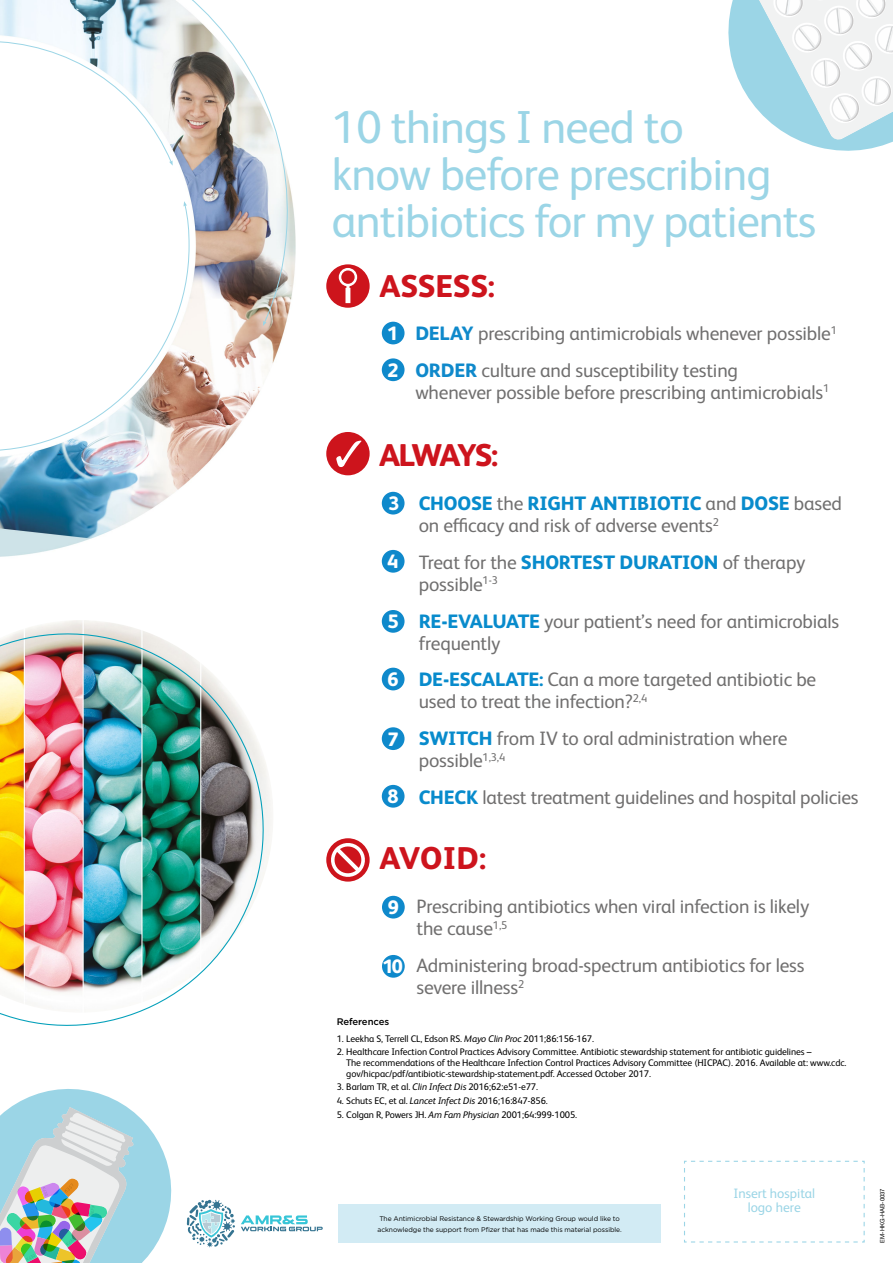
<style>
.page{position:relative;width:893px;height:1263px;background:#fff}
.page>*{position:absolute;margin:0;border:0;box-sizing:border-box;transform-origin:0 0}
.t1{font:46.35px/46.9px "FS Albert";letter-spacing:-.02em;color:#9bd5e6}
.t2{font:800 31.5px "FS Albert Pro";letter-spacing:-.015em;color:#cd141d}
.t3{font:19.42px/22px "FS Albert Pro";letter-spacing:-.01em;color:#706f6f}
.t4{font:800 19.42px/36.8px "FS Albert Pro";color:#fff}
.t5{font:13.58px/13.3px "FS Albert";color:#9bd5e6;text-align:center}
.t6{font:9.6px/10.6px "FS Albert Pro";letter-spacing:-.01em;color:#000}
.t7{font:500 9.6px "Gotham";letter-spacing:-.01em;color:#000}
.t8{font:6.75px/10.5px "Gotham";letter-spacing:-.01em;color:#000}
.t9{font:6px "Helvetica Neue";color:#000}
.s1{font-weight:800;color:#0f89cb}
.s2{font-weight:800;color:#088bcc}
.s3{font-style:italic}
</style>
<div class="page">
<img style="left:0;top:0;width:296px;height:557px">
<img style="left:138px;top:0;width:154px;height:323px">
<svg style="left:263px;top:321px;width:4px;height:5px"></svg>
<svg style="left:0;top:41px;width:172px;height:163px"></svg>
<svg style="left:169px;top:160px;width:4px;height:6px"></svg>
<svg style="left:0;top:204px;width:190px;height:247px"></svg>
<svg style="left:183px;top:201px;width:4px;height:5px"></svg>
<img style="left:0;top:620px;width:272px;height:406px">
<div style="left:382px;top:322px;width:23px;height:22px;background:#0f89cb;border-radius:50%"></div>
<div style="left:382px;top:358px;width:23px;height:23px;background:#0f89cb;border-radius:50%"></div>
<svg style="left:326px;top:264px;width:44px;height:44px"></svg>
<div style="left:382px;top:492px;width:23px;height:22px;background:#0f89cb;border-radius:50%"></div>
<div style="left:382px;top:550px;width:23px;height:23px;background:#0f89cb;border-radius:50%"></div>
<div style="left:382px;top:610px;width:23px;height:23px;background:#0f89cb;border-radius:50%"></div>
<div style="left:382px;top:668px;width:23px;height:22px;background:#0f89cb;border-radius:50%"></div>
<div style="left:382px;top:727px;width:23px;height:23px;background:#0f89cb;border-radius:50%"></div>
<div style="left:382px;top:785px;width:23px;height:23px;background:#0f89cb;border-radius:50%"></div>
<svg style="left:326px;top:838px;width:44px;height:44px"></svg>
<div style="left:382px;top:896px;width:23px;height:22px;background:#0f89cb;border-radius:50%"></div>
<div style="left:382px;top:955px;width:23px;height:23px;background:#0f89cb;border-radius:50%"></div>
<svg style="left:326px;top:432px;width:44px;height:43px"></svg>
<svg style="left:728px;top:0;width:165px;height:151px"></svg>
<svg style="left:684px;top:1160px;width:181px;height:83px"></svg>
<svg style="left:0;top:1089px;width:235px;height:174px"></svg>
<svg style="left:241px;top:1215px;width:82px;height:16px"></svg>
<div style="left:338px;top:1204px;width:323px;height:39px;background:#d2ebf4"></div>
<h1 class="t1" style="left:332px;top:104px;width:486px">10 things I need to<br>know before prescribing antibiotics for my patients</h1>
<h2 class="t2" style="left:380px;top:262px;width:117px">ASSESS:</h2>
<p class="t3" style="left:415px;top:314px;width:423px;line-height:36.7px"><span class="s1">DELAY</span> prescribing antimicrobials whenever possible<sup>1<br></sup><span class="s1">ORDER</span> culture and susceptibility testing</p>
<p class="t3" style="left:415px;top:380px;width:415px">whenever possible before prescribing antimicrobials<sup>1</sup></p>
<p class="t4" style="left:387px;top:313px;width:13px">1<br>2</p>
<h2 class="t2" style="left:379px;top:431px;width:121px">ALWAYS:</h2>
<p class="t3" style="left:419px;top:491px;width:425px"><span class="s2">CHOOSE</span> the <span class="s2">RIGHT ANTIBIOTIC</span> and <span class="s2">DOSE</span> based on efficacy and risk of adverse events<sup>2</sup></p>
<p class="t3" style="left:419px;top:550px;width:388px">Treat for the <span class="s2">SHORTEST DURATION</span> of therapy possible<sup>1-3</sup></p>
<p class="t3" style="left:419px;top:608px;width:422px"><span class="s2">RE-EVALUATE</span> your patient’s need for antimicrobials frequently</p>
<p class="t3" style="left:419px;top:667px;width:399px"><span class="s2">DE-ESCALATE:</span> Can a more targeted antibiotic be used to treat the infection?<sup>2,4</sup></p>
<p class="t3" style="left:419px;top:726px;width:370px"><span class="s2">SWITCH</span> from IV to oral administration where possible<sup>1,3,4</sup></p>
<p class="t3" style="left:419px;top:784px;width:441px"><span class="s2">CHECK</span> latest treatment guidelines and hospital policies</p>
<p class="t4" style="left:388px;top:484px;width:13px">3</p>
<p class="t4" style="left:387px;top:542px;width:13px">4</p>
<p class="t4" style="left:387px;top:602px;width:13px">5</p>
<p class="t4" style="left:387px;top:659px;width:13px">6</p>
<p class="t4" style="left:387px;top:719px;width:13px">7</p>
<p class="t4" style="left:388px;top:777px;width:13px">8</p>
<h2 class="t2" style="left:380px;top:834px;width:108px">AVOID:</h2>
<p class="t3" style="left:416px;top:894px;width:394px">Prescribing antibiotics when viral infection is likely the cause<sup>1,5</sup></p>
<p class="t3" style="left:416px;top:953px;width:390px">Administering broad-spectrum antibiotics for less severe illness<sup>2</sup></p>
<p class="t4" style="left:388px;top:887px;width:13px">9</p>
<p class="t4" style="left:382px;top:947px;width:22px">10</p>
<p class="t7" style="left:337px;top:1015px;width:54px">References</p>
<p class="t6" style="left:337px;top:1032px;width:259px">1. Leekha S, Terrell CL, Edson RS. <span class="s3">Mayo Clin Proc</span> 2011;86:156-167.</p>
<p class="t6" style="left:346px;top:1046px;width:502px;text-indent:-10px">2. Healthcare Infection Control Practices Advisory Committee. Antibiotic stewardship statement for antibiotic guidelines –<br>The recommendations of the Healthcare Infection Control Practices Advisory Committee (HICPAC). 2016. Available at: www.cdc. gov/hicpac/pdf/antibiotic-stewardship-statement.pdf. Accessed October 2017.</p>
<p class="t6" style="left:337px;top:1081px;width:203px">3. Barlam TR, et al. <span class="s3">Clin Infect Dis</span> 2016;62:e51-e77.</p>
<p class="t6" style="left:337px;top:1094px;width:213px">4. Schuts EC, et al. <span class="s3">Lancet Infect Dis</span> 2016;16:847-856.</p>
<p class="t6" style="left:337px;top:1108px;width:242px">5. Colgan R, Powers JH. <span class="s3">Am Fam Physician</span> 2001;64:999-1005.</p>
<p class="t8" style="left:377px;top:1213px;width:246px">The Antimicrobial Resistance &amp; Stewardship Working Group would like to acknowledge the support from Pfizer that has made this material possible.</p>
<p class="t5" style="left:733px;top:1187px;width:83px">Insert hospital logo here</p>
<p class="t9" style="left:878px;top:1242px;width:56px;rotate:-90deg">EM-HKG-HAB-0037</p>
</div>
